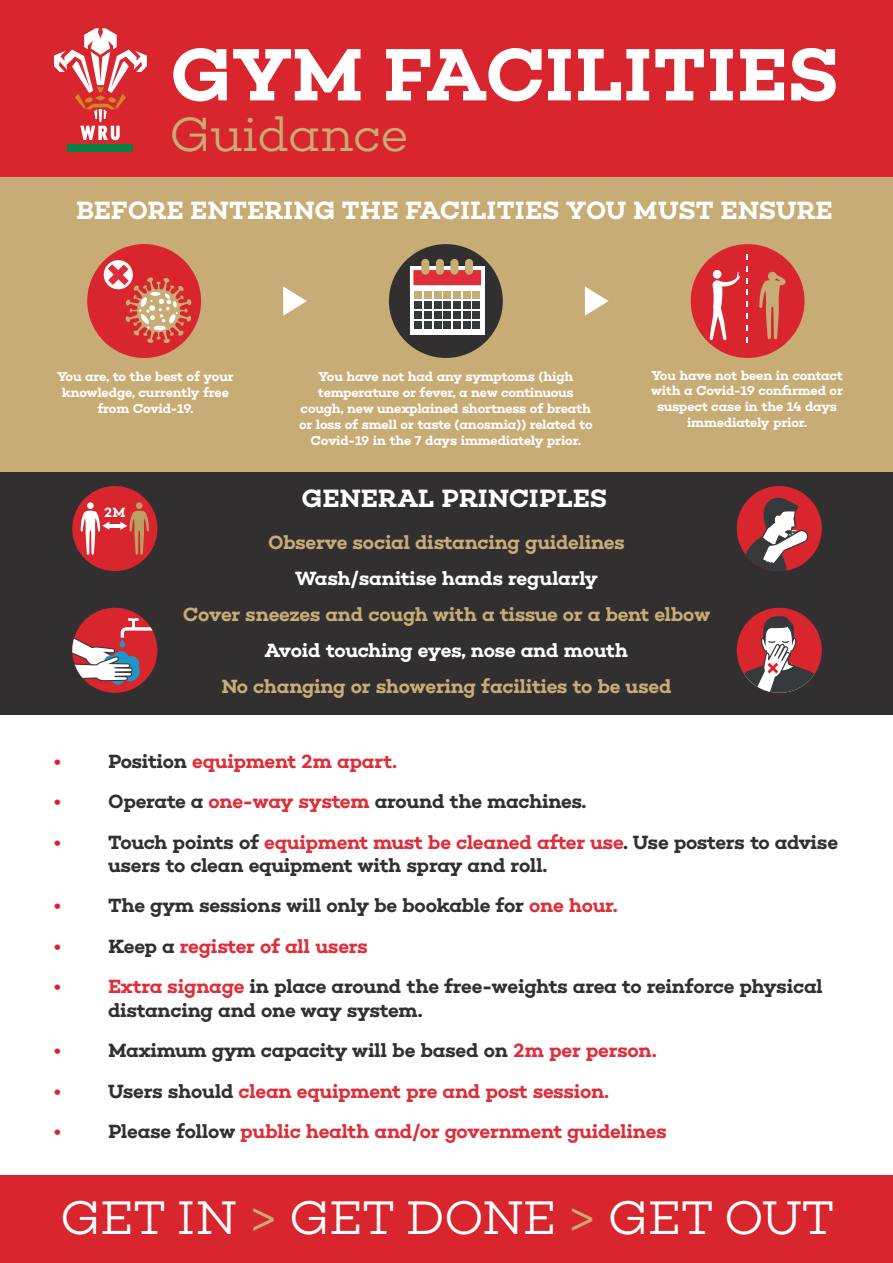
<style>
.page{position:relative;width:893px;height:1263px;background:#fff}
.page>*{position:absolute;margin:0;border:0;box-sizing:border-box;transform-origin:0 0}
.t1{font:600 75.45px "Choplin";letter-spacing:.01em;color:#fff}
.t2{font:300 48.9px "Choplin";letter-spacing:-.02em;color:#c7ac76}
.t3{font:300 48px "Choplin";color:#fff}
.t4{font:600 25.5px "Choplin";letter-spacing:.005em;color:#fff}
.t5{font:600 19.5px/23.4px "Choplin";letter-spacing:-.02em;color:#312f30}
.t6{font:600 19.5px "Choplin";letter-spacing:-.02em;color:#dd2e39}
.t7{font:600 19.5px "Choplin";letter-spacing:-.02em;color:#c7ac76}
.t8{font:600 19.5px "Choplin";letter-spacing:-.02em;color:#fff}
.t9{font:600 19.5px "Choplin";color:#d8252e}
.t10{font:600 13.65px "Choplin";color:#fff}
.t11{font:600 13.2px/15.8px "Choplin";letter-spacing:-.02em;color:#fff;text-align:center}
.s1{color:#312f30}
.s2{color:#dd2e39}
.s3{color:#c7ac76}
</style>
<div class="page">
<div style="left:0;top:472px;width:893px;height:242px;background:#312f30"></div>
<div style="left:0;top:176px;width:893px;height:296px;background:#c7ac76"></div>
<svg style="left:283px;top:286px;width:24px;height:30px"></svg>
<svg style="left:585px;top:286px;width:24px;height:30px"></svg>
<div style="left:87px;top:244px;width:114px;height:114px;background:#d8252e;border-radius:50%"></div>
<div style="left:104px;top:260px;width:29px;height:29px;background:#fff;border-radius:50%"></div>
<svg style="left:108px;top:264px;width:83px;height:79px"></svg>
<div style="left:389px;top:244px;width:114px;height:114px;background:#312f30;border-radius:50%"></div>
<svg style="left:410px;top:289px;width:75px;height:46px;fill:#fff"></svg>
<div style="left:415px;top:291px;width:7px;height:7px;background:#c7ac76"></div>
<div style="left:424px;top:291px;width:7px;height:7px;background:#c7ac76"></div>
<div style="left:434px;top:291px;width:7px;height:7px;background:#c7ac76"></div>
<div style="left:444px;top:291px;width:7px;height:7px;background:#c7ac76"></div>
<div style="left:453px;top:291px;width:7px;height:7px;background:#c7ac76"></div>
<div style="left:463px;top:291px;width:7px;height:7px;background:#c7ac76"></div>
<div style="left:473px;top:291px;width:7px;height:7px;background:#c7ac76"></div>
<div style="left:415px;top:301px;width:7px;height:7px;background:#36393c"></div>
<div style="left:424px;top:301px;width:7px;height:7px;background:#36393c"></div>
<div style="left:434px;top:301px;width:7px;height:7px;background:#36393c"></div>
<div style="left:444px;top:301px;width:7px;height:7px;background:#36393c"></div>
<div style="left:453px;top:301px;width:7px;height:7px;background:#36393c"></div>
<div style="left:463px;top:301px;width:7px;height:7px;background:#36393c"></div>
<div style="left:473px;top:301px;width:7px;height:7px;background:#36393c"></div>
<div style="left:415px;top:311px;width:7px;height:7px;background:#36393c"></div>
<div style="left:424px;top:311px;width:7px;height:7px;background:#36393c"></div>
<div style="left:434px;top:311px;width:7px;height:7px;background:#36393c"></div>
<div style="left:444px;top:311px;width:7px;height:7px;background:#36393c"></div>
<div style="left:453px;top:311px;width:7px;height:7px;background:#36393c"></div>
<div style="left:463px;top:311px;width:7px;height:7px;background:#36393c"></div>
<div style="left:473px;top:311px;width:7px;height:7px;background:#36393c"></div>
<div style="left:415px;top:321px;width:7px;height:7px;background:#36393c"></div>
<div style="left:424px;top:321px;width:7px;height:7px;background:#36393c"></div>
<div style="left:434px;top:321px;width:7px;height:7px;background:#36393c"></div>
<div style="left:444px;top:321px;width:7px;height:7px;background:#36393c"></div>
<div style="left:453px;top:321px;width:7px;height:7px;background:#36393c"></div>
<div style="left:463px;top:321px;width:7px;height:7px;background:#36393c"></div>
<div style="left:473px;top:321px;width:7px;height:7px;background:#36393c"></div>
<svg style="left:410px;top:267px;width:75px;height:22px"></svg>
<div style="left:421px;top:259px;width:8px;height:16px;background:#c7ac76;border-radius:4px"></div>
<div style="left:436px;top:259px;width:8px;height:16px;background:#c7ac76;border-radius:4px"></div>
<div style="left:450px;top:259px;width:8px;height:16px;background:#c7ac76;border-radius:4px"></div>
<div style="left:465px;top:259px;width:8px;height:16px;background:#c7ac76;border-radius:4px"></div>
<div style="left:691px;top:244px;width:113px;height:114px;background:#d8252e;border-radius:50%"></div>
<svg style="left:759px;top:272px;width:27px;height:67px"></svg>
<svg style="left:709px;top:272px;width:31px;height:68px"></svg>
<svg style="left:746px;top:325px;width:2px;height:6px"></svg>
<svg style="left:746px;top:313px;width:2px;height:6px"></svg>
<svg style="left:746px;top:337px;width:2px;height:6px"></svg>
<svg style="left:746px;top:301px;width:2px;height:6px"></svg>
<svg style="left:746px;top:266px;width:2px;height:6px"></svg>
<svg style="left:746px;top:254px;width:2px;height:6px"></svg>
<svg style="left:746px;top:278px;width:2px;height:17px"></svg>
<div style="left:0;top:1176px;width:893px;height:87px;background:#d8252e"></div>
<div style="left:0;top:0;width:893px;height:176px;background:#d8252e"></div>
<div style="left:68px;top:144px;width:65px;height:7px;background:#057f42"></div>
<svg style="left:54px;top:28px;width:93px;height:112px"></svg>
<div style="left:72px;top:608px;width:85px;height:85px;background:#d8252e;border-radius:50%"></div>
<svg style="left:72px;top:618px;width:81px;height:67px"></svg>
<div style="left:72px;top:486px;width:85px;height:85px;background:#d8252e;border-radius:50%"></div>
<div style="left:136px;top:502px;width:7px;height:7px;background:#bb9f67;border-radius:50%"></div>
<div style="left:87px;top:502px;width:7px;height:7px;background:#fff;border-radius:50%"></div>
<hr style="left:108px;top:524px;width:14px;height:4px;background:#fff">
<svg style="left:120px;top:511px;width:29px;height:44px"></svg>
<svg style="left:81px;top:511px;width:28px;height:44px"></svg>
<div style="left:737px;top:486px;width:85px;height:85px;background:#d8252e;border-radius:50%"></div>
<svg style="left:745px;top:496px;width:63px;height:75px"></svg>
<div style="left:737px;top:608px;width:85px;height:85px;background:#d8252e;border-radius:50%"></div>
<svg style="left:738px;top:616px;width:81px;height:77px"></svg>
<h1 class="t1" style="left:170px;top:30px;width:670px">GYM FACILITIES</h1>
<h2 class="t2" style="left:170px;top:106px;width:240px">Guidance</h2>
<h3 class="t4" style="left:76px;top:195px;width:758px">BEFORE ENTERING THE FACILITIES YOU MUST ENSURE</h3>
<p class="t11" style="left:57px;top:369px;width:178px">You are, to the best of your knowledge, currently free from Covid-19.</p>
<p class="t10" style="left:104px;top:505px;width:23px">2M</p>
<p class="t11" style="left:299px;top:369px;width:295px">You have not had any symptoms (high temperature or fever, a new continuous cough, new unexplained shortness of breath or loss of smell or taste (anosmia)) related to Covid-19 in the 7 days immediately prior.</p>
<p class="t11" style="left:651px;top:367px;width:193px">You have not been in contact with a Covid-19 confirmed or suspect case in the 14 days immediately prior.</p>
<h3 class="t4" style="left:301px;top:483px;width:307px">GENERAL PRINCIPLES</h3>
<h3 class="t7" style="left:268px;top:531px;width:358px">Observe social distancing guidelines</h3>
<h3 class="t8" style="left:295px;top:567px;width:304px">Wash/sanitise hands regularly</h3>
<h3 class="t7" style="left:183px;top:603px;width:529px">Cover sneezes and cough with a tissue or a bent elbow</h3>
<h3 class="t8" style="left:265px;top:639px;width:365px">Avoid touching eyes, nose and mouth</h3>
<h3 class="t7" style="left:221px;top:675px;width:452px">No changing or showering facilities to be used</h3>
<h3 class="t9" style="left:54px;top:750px;width:8px">•</h3>
<h3 class="t6" style="left:108px;top:750px;width:290px"><span class="s1">Position</span> equipment 2m apart.</h3>
<h3 class="t9" style="left:54px;top:790px;width:8px">•</h3>
<h3 class="t5" style="left:108px;top:790px;width:480px">Operate a <span class="s2">one-way system</span> around the machines.</h3>
<h3 class="t9" style="left:54px;top:830px;width:8px">•</h3>
<h3 class="t5" style="left:108px;top:830px;width:732px">Touch points of <span class="s2">equipment must be cleaned after use</span>. Use posters to advise users to clean equipment with spray and roll.</h3>
<h3 class="t9" style="left:54px;top:894px;width:8px">•</h3>
<h3 class="t5" style="left:108px;top:894px;width:511px">The gym sessions will only be bookable for <span class="s2">one hour.</span></h3>
<h3 class="t9" style="left:54px;top:935px;width:8px">•</h3>
<h3 class="t6" style="left:108px;top:935px;width:261px"><span class="s1">Keep a</span> register of all users</h3>
<h3 class="t9" style="left:54px;top:975px;width:8px">•</h3>
<h3 class="t5" style="left:108px;top:975px;width:716px"><span class="s2">Extra signage</span> in place around the free-weights area to reinforce physical distancing and one way system.</h3>
<h3 class="t9" style="left:54px;top:1039px;width:8px">•</h3>
<h3 class="t5" style="left:108px;top:1039px;width:550px">Maximum gym capacity will be based on <span class="s2">2m per person.</span></h3>
<h3 class="t9" style="left:54px;top:1079px;width:8px">•</h3>
<h3 class="t6" style="left:108px;top:1079px;width:502px"><span class="s1">Users should</span> clean equipment pre and post session.</h3>
<h3 class="t9" style="left:54px;top:1120px;width:8px">•</h3>
<h3 class="t6" style="left:108px;top:1120px;width:560px"><span class="s1">Please follow</span> public health and/or government guidelines</h3>
<h3 class="t3" style="left:61px;top:1190px;width:776px">GET IN <span class="s3">&gt;</span> GET DONE <span class="s3">&gt;</span> GET OUT</h3>
</div>
